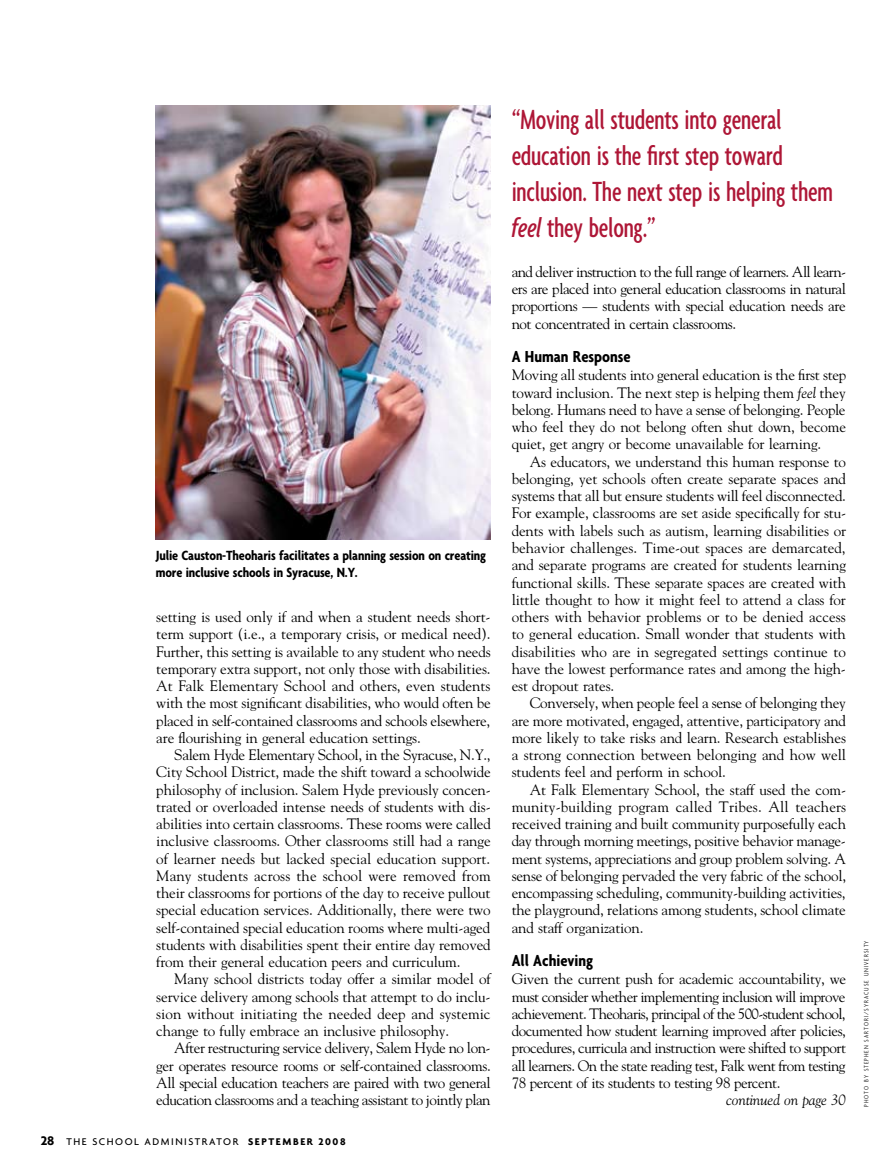
<style>
.page{position:relative;width:891px;height:1175px;background:#fff}
.page>*{position:absolute;margin:0;border:0;box-sizing:border-box;transform-origin:0 0}
.t1{font:500 extra-condensed 30px/36px "Agenda";letter-spacing:-.01em;color:#ae1636}
.t2{font:700 condensed 17.25px "Agenda";color:#000}
.t3{font:15px/17.2px "Goudy";letter-spacing:-.01em;color:#000;text-align:justify}
.t4{font:italic 15px "Goudy";letter-spacing:-.01em;color:#000}
.t5{font:700 condensed 14.4px/16.5px "Agenda";letter-spacing:-.01em;color:#000}
.t6{font:500 10.5px "Agenda";letter-spacing:.15em;color:#000}
.t7{font:300 condensed 6.75px "Agenda";letter-spacing:.15em;color:#000}
.s1{font-weight:700;font-size:13.5px}
.s2{font-weight:700}
.s3{font-family:"Agenda Medium Extra Cond";font-weight:400;font-style:italic;font-stretch:normal}
.s4{font-style:italic}
</style>
<div class="page">
<img style="left:155px;top:105px;width:336px;height:434px">
<p class="t5" style="left:156px;top:547px;width:332px">Julie Causton-Theoharis facilitates a planning session on creating more inclusive schools in Syracuse, N.Y.</p>
<p class="t3" style="left:156px;top:607px;width:336px">setting is used only if and when a student needs short&shy;term support (i.e., a temporary crisis, or medical need).<br>Further, this setting is available to any student who needs temporary extra support, not only those with disabilities.<br>At Falk Elementary School and others, even students with the most significant disabilities, who would often be placed in self-contained classrooms and schools elsewhere, are flourishing in general education settings.</p>
<p class="t3" style="left:156px;top:745px;width:336px;text-indent:18px">Salem Hyde Elementary School, in the Syracuse, N.Y., City School District, made the shift toward a schoolwide philosophy of inclusion. Salem Hyde previously concen&shy;trated or overloaded intense needs of students with dis&shy;abilities into certain classrooms. These rooms were called inclusive classrooms. Other classrooms still had a range of learner needs but lacked special education support.<br>Many students across the school were removed from their classrooms for portions of the day to receive pullout special education services. Additionally, there were two self-contained special education rooms where multi-aged students with disabilities spent their entire day removed from their general education peers and curriculum.</p>
<p class="t3" style="left:156px;top:970px;width:336px;text-indent:18px">Many school districts today offer a similar model of service delivery among schools that attempt to do inclu&shy;sion without initiating the needed deep and systemic change to fully embrace an inclusive philosophy.</p>
<p class="t3" style="left:156px;top:1039px;width:336px;text-indent:18px">After restructuring service delivery, Salem Hyde no lon&shy;ger operates resource rooms or self-contained classrooms.<br>All special education teachers are paired with two general education classrooms and a teaching assistant to jointly plan</p>
<p class="t6" style="left:41px;top:1135px;width:306px"><span class="s1">28</span> THE SCHOOL ADMINISTRATOR <span class="s2">SEPTEMBER 2008</span></p>
<h1 class="t1" style="left:512px;top:101px;width:323px">“Moving all students into general education is the first step toward inclusion. The next step is helping them <span class="s3">feel</span> they belong.”</h1>
<p class="t3" style="left:512px;top:262px;width:336px">and deliver instruction to the full range of learners. All learn&shy;ers are placed into general education classrooms in natural proportions — students with special education needs are not concentrated in certain classrooms.</p>
<p class="t2" style="left:512px;top:346px;width:121px">A Human Response</p>
<p class="t3" style="left:512px;top:366px;width:336px">Moving all students into general education is the first step toward inclusion. The next step is helping them <span class="s4">feel</span> they belong. Humans need to have a sense of belonging. People who feel they do not belong often shut down, become quiet, get angry or become unavailable for learning.</p>
<p class="t3" style="left:512px;top:452px;width:336px;text-indent:18px">As educators, we understand this human response to belonging, yet schools often create separate spaces and systems that all but ensure students will feel disconnected.<br>For example, classrooms are set aside specifically for stu&shy;dents with labels such as autism, learning disabilities or behavior challenges. Time-out spaces are demarcated, and separate programs are created for students learning functional skills. These separate spaces are created with little thought to how it might feel to attend a class for others with behavior problems or to be denied access to general education. Small wonder that students with disabilities who are in segregated settings continue to have the lowest performance rates and among the high&shy;est dropout rates.</p>
<p class="t3" style="left:512px;top:694px;width:336px;text-indent:18px">Conversely, when people feel a sense of belonging they are more motivated, engaged, attentive, participatory and more likely to take risks and learn. Research establishes a strong connection between belonging and how well students feel and perform in school.</p>
<p class="t3" style="left:512px;top:780px;width:336px;text-indent:18px">At Falk Elementary School, the staff used the com&shy;munity-building program called Tribes. All teachers received training and built community purposefully each day through morning meetings, positive behavior manage&shy;ment systems, appreciations and group problem solving. A sense of belonging pervaded the very fabric of the school, encompassing scheduling, community-building activities, the playground, relations among students, school climate and staff organization.</p>
<p class="t2" style="left:512px;top:950px;width:83px">All Achieving</p>
<p class="t3" style="left:512px;top:970px;width:336px">Given the current push for academic accountability, we must consider whether implementing inclusion will improve achievement. Theoharis, principal of the 500-student school, documented how student learning improved after policies, procedures, curricula and instruction were shifted to support all learners. On the state reading test, Falk went from testing 78 percent of its students to testing 98 percent.</p>
<p class="t4" style="left:726px;top:1090px;width:121px">continued on page 30</p>
<p class="t7" style="left:863px;top:1106px;width:168px;rotate:-90deg">PHOTO BY STEPHEN SARTORI/SYRACUSE UNIVERSITY</p>
</div>
